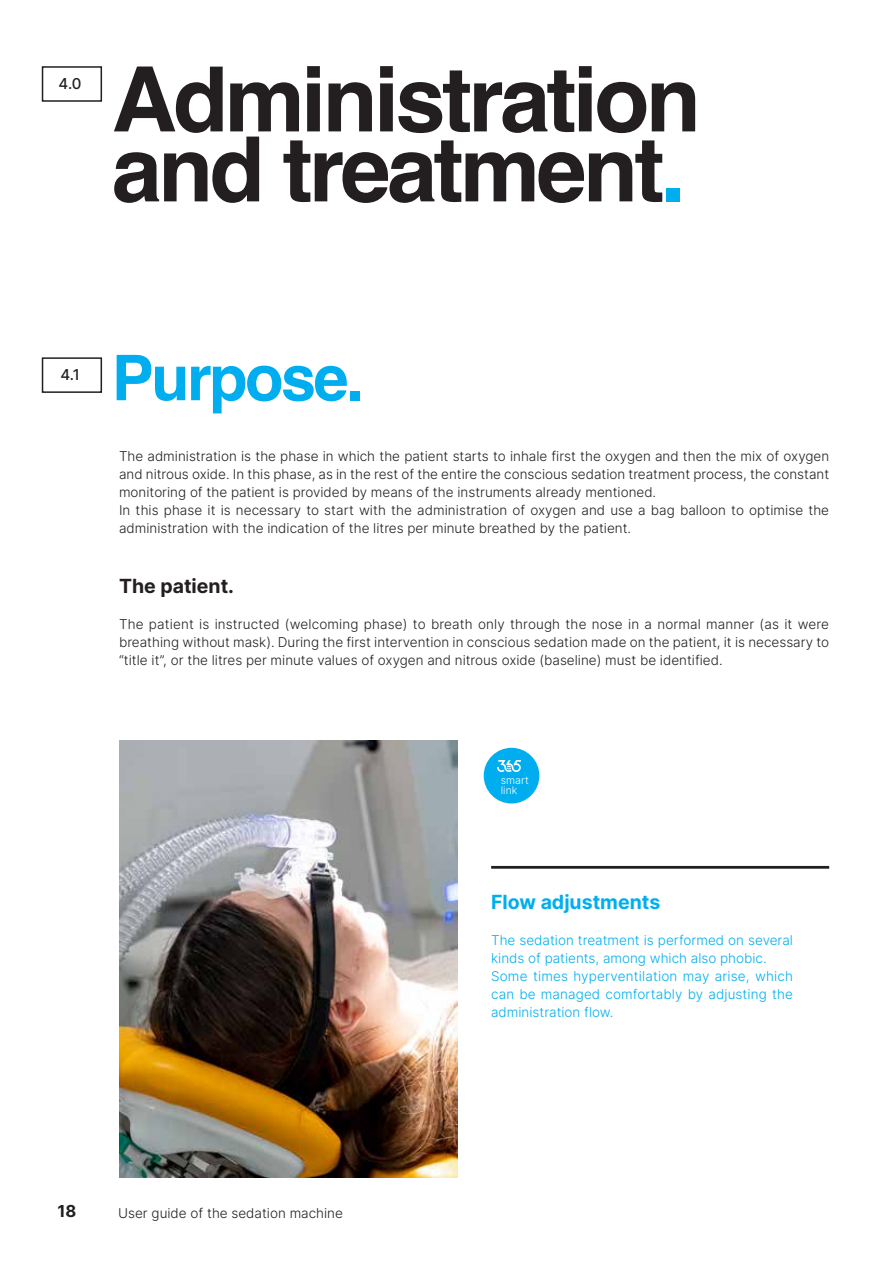
<style>
.page{position:relative;width:893px;height:1263px;background:#fff}
.page>*{position:absolute;margin:0;border:0;box-sizing:border-box;transform-origin:0 0}
.t1{font:700 90.15px/69.9px "Helvetica";letter-spacing:-.04em;color:#231f20}
.t2{font:700 63px "Helvetica";letter-spacing:-.04em;color:#00aeef}
.t3{font:19.5px "Inter";color:#00aeef}
.t4{font:19.5px "Inter";color:#231f20}
.t5{font:16.5px "Inter";color:#231f20}
.t6{font:15px "Inter";color:#231f20}
.t7{font:300 13.5px/18px "Inter";color:#231f20}
.t8{font:300 13.5px/18px "Inter";color:#00aeef}
.t9{font:300 10.5px/10.5px "Inter";color:#fff}
.s1{color:#00aeef}
</style>
<div class="page">
<hr style="left:491px;top:866px;width:338px;height:3px;background:#231f20">
<div style="left:42px;top:66px;width:60px;height:36px;border:2px solid #231f20"></div>
<img style="left:119px;top:741px;width:338px;height:437px">
<div style="left:484px;top:748px;width:55px;height:55px;background:#00aeef;border-radius:50%"></div>
<svg style="left:497px;top:760px;width:24px;height:12px"></svg>
<div style="left:42px;top:357px;width:60px;height:36px;border:2px solid #231f20"></div>
<p class="t6" style="left:59px;top:73px;width:24px">4.0</p>
<h1 class="t1" style="left:112px;top:75px;width:591px">Administration and treatment<span class="s1">.</span></h1>
<p class="t6" style="left:60px;top:364px;width:21px">4.1</p>
<h2 class="t2" style="left:112px;top:340px;width:253px">Purpose.</h2>
<p class="t7" style="left:119px;top:447px;width:712px">The administration is the phase in which the patient starts to inhale first the oxygen and then the mix of oxygen and nitrous oxide. In this phase, as in the rest of the entire the conscious sedation treatment process, the constant monitoring of the patient is provided by means of the instruments already mentioned.<br>In this phase it is necessary to start with the administration of oxygen and use a bag balloon to optimise the administration with the indication of the litres per minute breathed by the patient.</p>
<h3 class="t4" style="left:119px;top:571px;width:117px">The patient.</h3>
<p class="t7" style="left:119px;top:614px;width:712px;text-align:justify">The patient is instructed (welcoming phase) to breath only through the nose in a normal manner (as it were breathing without mask). During the first intervention in conscious sedation made on the patient, it is necessary to “title it”, or the litres per minute values of oxygen and nitrous oxide (baseline) must be identified.</p>
<p class="t9" style="left:501px;top:774px;width:30px">smart link</p>
<h3 class="t3" style="left:491px;top:888px;width:171px">Flow adjustments</h3>
<p class="t8" style="left:491px;top:931px;width:303px">The sedation treatment is performed on several kinds of patients, among which also phobic.<br>Some times hyperventilation may arise, which can be managed comfortably by adjusting the administration flow.</p>
<p class="t5" style="left:57px;top:1199px;width:20px">18</p>
<p class="t7" style="left:118px;top:1203px;width:226px">User guide of the sedation machine</p>
</div>
